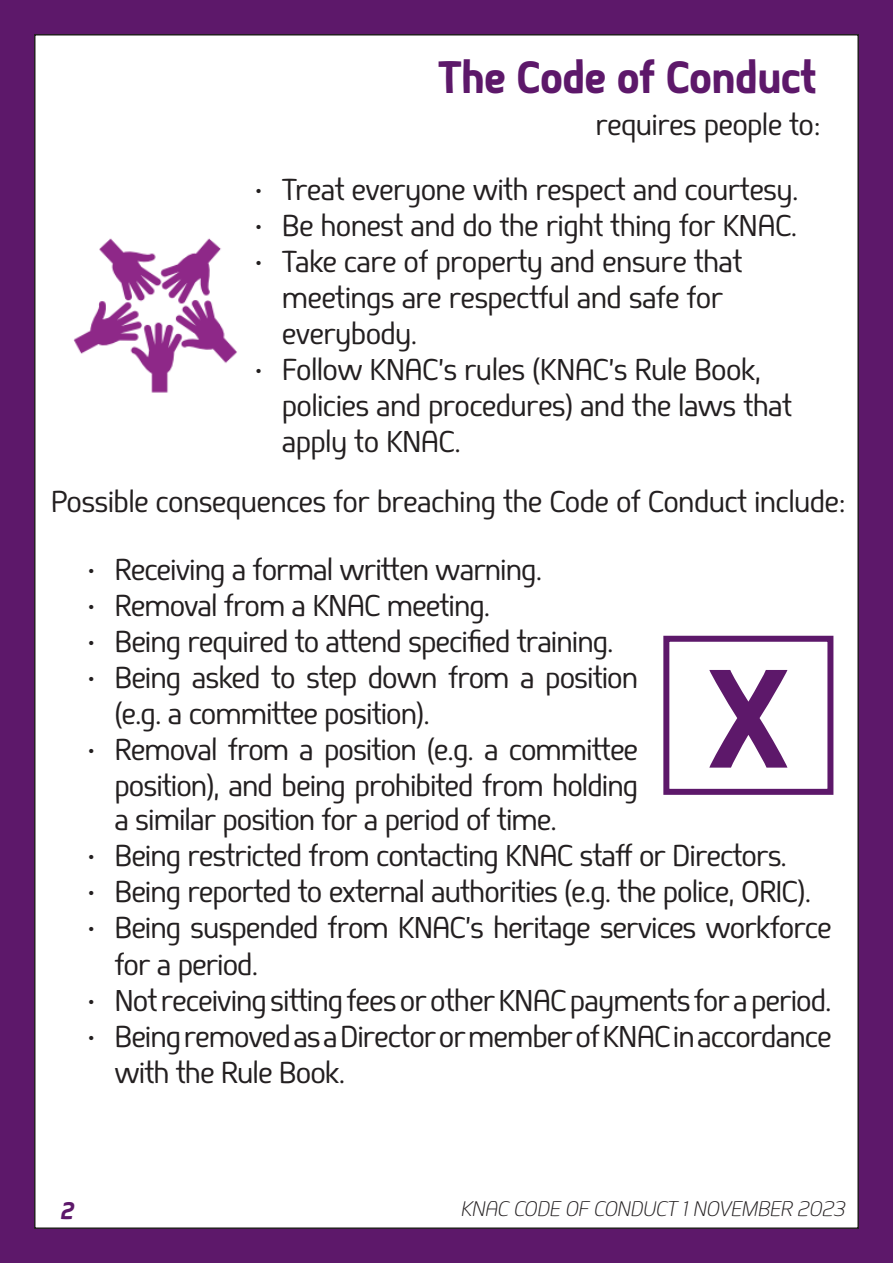
<style>
.page{position:relative;width:893px;height:1263px;background:#5d186a}
.page>*{position:absolute;margin:0;border:0;box-sizing:border-box;transform-origin:0 0}
.Image_Caption_-_Align_Right{font:800 139.5px "Springsteel";color:#5d186a}
.Image_Caption_-_Align_Right-2{font:800 45px "Springsteel";color:#5d186a}
.Image_Caption_-_Align_Right-3{font:30px/36px "Springsteel";letter-spacing:-.01em;color:#231f20}
.t1{font:italic 800 24px "Springsteel";color:#5d186a}
.t2{font:italic 300 21px "Springsteel";color:#231f20}
</style>
<div class="page">
<div style="left:35px;top:35px;width:823px;height:1193px;background:#fff"></div>
<img style="left:73px;top:238px;width:164px;height:155px">
<div style="left:663px;top:636px;width:170px;height:159px;border:6px solid #5d186a"></div>
<p class="Image_Caption_-_Align_Right-2" style="left:438px;top:49px;width:379px">The Code of Conduct</p>
<p class="Image_Caption_-_Align_Right-3" style="left:596px;top:107px;width:226px">requires people to:</p>
<p class="Image_Caption_-_Align_Right-3" style="left:255px;top:172px;width:545px">• Treat everyone with respect and courtesy.</p>
<p class="Image_Caption_-_Align_Right-3" style="left:255px;top:208px;width:543px">• Be honest and do the right thing for KNAC.</p>
<p class="Image_Caption_-_Align_Right-3" style="left:282px;top:244px;width:462px;text-indent:-27px">• Take care of property and ensure that meetings are respectful and safe for everybody.</p>
<p class="Image_Caption_-_Align_Right-3" style="left:282px;top:352px;width:511px;text-indent:-27px">• Follow KNAC’s rules (KNAC’s Rule Book, policies and procedures) and the laws that apply to KNAC.</p>
<p class="Image_Caption_-_Align_Right-3" style="left:51px;top:483px;width:796px">Possible consequences for breaching the Code of Conduct include:</p>
<p class="Image_Caption_-_Align_Right-3" style="left:88px;top:551px;width:455px">• Receiving a formal written warning.</p>
<p class="Image_Caption_-_Align_Right-3" style="left:88px;top:587px;width:404px">• Removal from a KNAC meeting.</p>
<p class="Image_Caption_-_Align_Right-3" style="left:88px;top:623px;width:527px">• Being required to attend specified training.</p>
<p class="Image_Caption_-_Align_Right-3" style="left:115px;top:659px;width:524px;text-indent:-27px">• Being asked to step down from a position (e.g. a committee position).</p>
<p class="Image_Caption_-_Align_Right-3" style="left:88px;top:731px;width:552px;text-align:right">• Removal from a position (e.g. a committee position), and being prohibited from holding</p>
<p class="Image_Caption_-_Align_Right" style="left:709px;top:631px;width:79px">X</p>
<p class="Image_Caption_-_Align_Right-3" style="left:115px;top:802px;width:443px">a similar position for a period of time.</p>
<p class="Image_Caption_-_Align_Right-3" style="left:88px;top:838px;width:700px">• Being restricted from contacting KNAC staff or Directors.</p>
<p class="Image_Caption_-_Align_Right-3" style="left:88px;top:874px;width:724px">• Being reported to external authorities (e.g. the police, ORIC).</p>
<p class="Image_Caption_-_Align_Right-3" style="left:115px;top:910px;width:718px;text-indent:-27px">• Being suspended from KNAC’s heritage services workforce for a period.</p>
<p class="Image_Caption_-_Align_Right-3" style="left:88px;top:982px;width:745px">• Not receiving sitting fees or other KNAC payments for a period.</p>
<p class="Image_Caption_-_Align_Right-3" style="left:115px;top:1018px;width:718px;text-indent:-27px">• Being removed as a Director or member of KNAC in accordance with the Rule Book.</p>
<p class="t1" style="left:61px;top:1196px;width:15px">2</p>
<p class="t2" style="left:461px;top:1196px;width:386px">KNAC CODE OF CONDUCT 1 NOVEMBER 2023</p>
</div>
